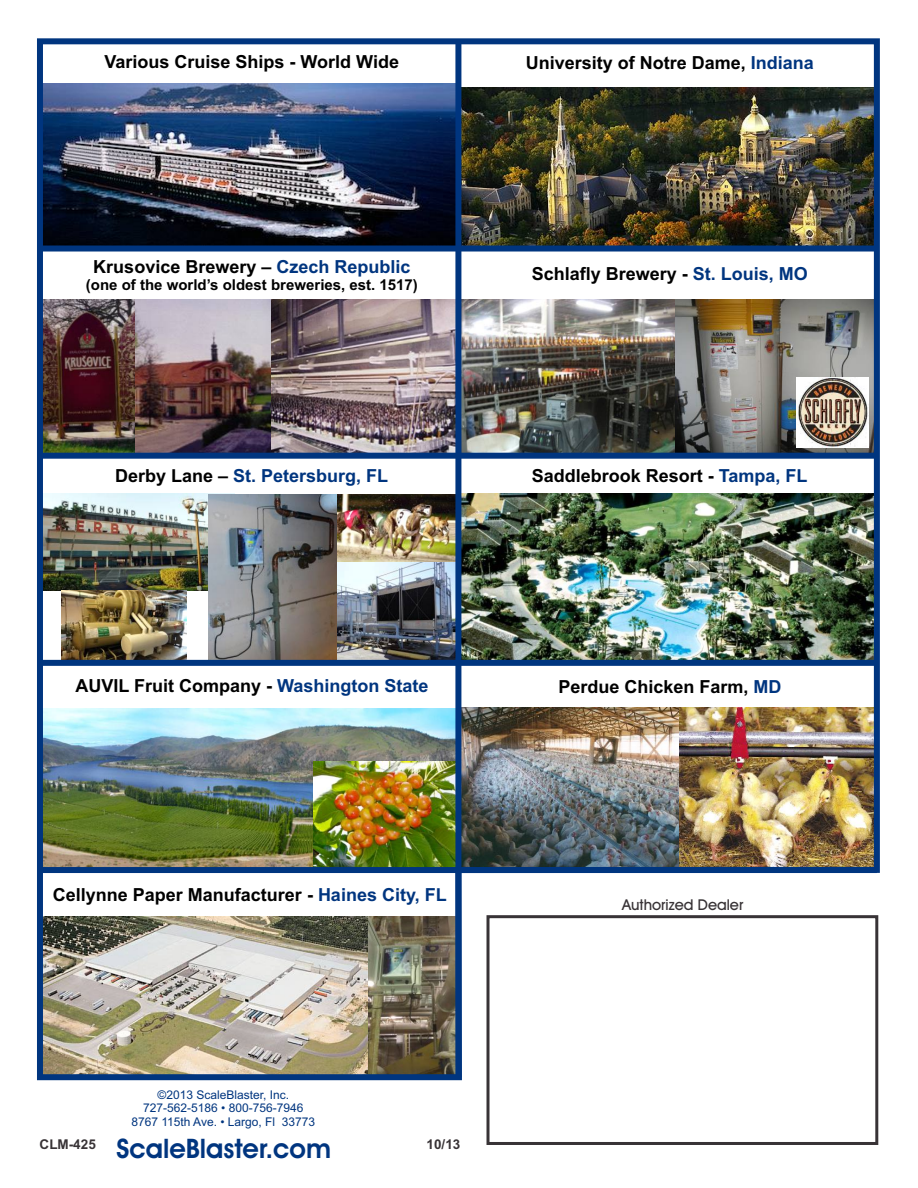
<style>
.page{position:relative;width:918px;height:1188px;background:#fff}
.page>*{position:absolute;margin:0;border:0;box-sizing:border-box;transform-origin:0 0}
.t1{font:600 27px "Avant Garde IT Cby BT";color:#00357f}
.t2{font:700 18px "Arial";color:#000}
.t3{font:700 18px "Arial";color:#00357f}
.t4{font:700 15px "Arial";color:#000}
.t5{font:500 15px "Avant Garde IT Cby BT";color:#383336}
.t6{font:700 13.5px "Arial";color:#383336}
.t7{font:12px/13.4px "Arial";color:#00357f;text-align:center}
.s1{color:#00357f}
.s2{color:#000}
</style>
<div class="page">
<img style="left:37px;top:38px;width:843px;height:1043px">
<img style="left:314px;top:762px;width:141px;height:105px">
<div style="left:40px;top:867px;width:837px;height:6px;background:#00357f"></div>
<img style="left:136px;top:299px;width:135px;height:154px">
<div style="left:40px;top:660px;width:837px;height:6px;background:#00357f"></div>
<div style="left:40px;top:453px;width:837px;height:6px;background:#00357f"></div>
<div style="left:40px;top:246px;width:837px;height:6px;background:#00357f"></div>
<div style="left:455px;top:41px;width:6px;height:1036px;background:#00357f"></div>
<img style="left:797px;top:378px;width:71px;height:69px">
<svg style="left:485px;top:914px;width:395px;height:231px"></svg>
<p class="t2" style="left:105px;top:55px;width:296px">Various Cruise Ships - World Wide</p>
<p class="t2" style="left:93px;top:260px;width:319px">Krusovice Brewery – <span class="s1">Czech Republic</span></p>
<p class="t4" style="left:86px;top:279px;width:334px">(one of the world’s oldest breweries, est. 1517)</p>
<p class="t2" style="left:526px;top:55px;width:290px">University of Notre Dame, <span class="s1">Indiana</span></p>
<p class="t2" style="left:532px;top:267px;width:278px">Schlafly Brewery - <span class="s1">St. Louis, MO</span></p>
<p class="t3" style="left:115px;top:469px;width:275px"><span class="s2">Derby Lane –</span> St. Petersburg, FL</p>
<p class="t2" style="left:532px;top:469px;width:277px">Saddlebrook Resort - <span class="s1">Tampa, FL</span></p>
<p class="t2" style="left:75px;top:679px;width:355px">AUVIL Fruit Company - <span class="s1">Washington State</span></p>
<p class="t2" style="left:53px;top:888px;width:395px">Cellynne Paper Manufacturer - <span class="s1">Haines City, FL</span></p>
<p class="t7" style="left:131px;top:1089px;width:185px">©2013 ScaleBlaster, Inc.<br>727-562-5186 • 800-756-7946<br>8767 115th Ave. • Largo, Fl 33773</p>
<h1 class="t1" style="left:116px;top:1138px;width:216px">ScaleBlaster.com</h1>
<p class="t6" style="left:40px;top:1139px;width:58px">CLM-425</p>
<p class="t6" style="left:427px;top:1139px;width:35px">10/13</p>
<p class="t2" style="left:558px;top:680px;width:225px">Perdue Chicken Farm, <span class="s1">MD</span></p>
<p class="t5" style="left:622px;top:898px;width:123px">Authorized Dealer</p>
</div>
